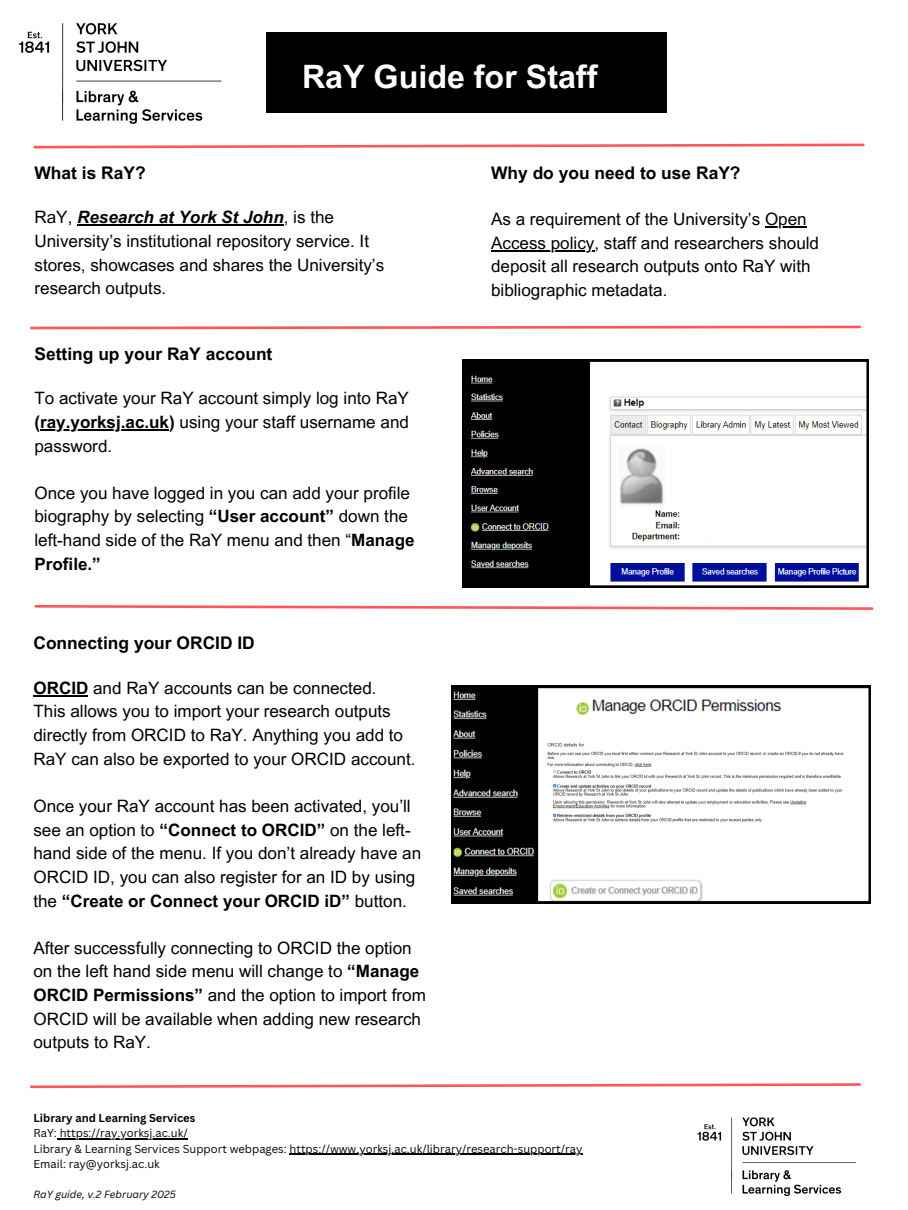
<style>
.page{position:relative;width:908px;height:1210px;background:#fff}
.page>*{position:absolute;margin:0;border:0;box-sizing:border-box;transform-origin:0 0}
.t1{font:700 32.2px "Arial MT Pro";color:#fff}
.t2{font:700 17.39px "Arial MT Pro";color:#000}
.t3{font:17.04px/23.6px "Arial MT Pro";color:#000}
.t4{font:11.2px "Canva Sans";color:#000}
.t5{font:700 11.2px "Canva Sans";color:#000}
.t6{font:italic 10.15px "Canva Sans";color:#000}
.s1{font-weight:700;font-style:italic}
.s2{font-weight:700}
</style>
<div class="page">
<svg style="left:34px;top:605px;width:840px;height:5px"></svg>
<svg style="left:30px;top:325px;width:831px;height:5px"></svg>
<img style="left:697px;top:1117px;width:159px;height:80px">
<svg style="left:30px;top:1083px;width:831px;height:6px"></svg>
<img style="left:19px;top:23px;width:203px;height:101px">
<div style="left:266px;top:32px;width:401px;height:81px;background:#000"></div>
<svg style="left:33px;top:143px;width:832px;height:6px"></svg>
<svg style="left:462px;top:359px;width:406px;height:228px"></svg>
<svg style="left:451px;top:686px;width:419px;height:217px"></svg>
<hr style="left:33px;top:695px;width:55px;height:1px;background:#000">
<hr style="left:40px;top:429px;width:129px;height:1px;background:#000">
<hr style="left:77px;top:224px;width:207px;height:2px;background:#000">
<hr style="left:764px;top:226px;width:42px;height:2px;background:#000">
<hr style="left:491px;top:250px;width:103px;height:1px;background:#000">
<hr style="left:57px;top:1138px;width:131px;height:1px;background:#000">
<hr style="left:289px;top:1153px;width:276px;height:1px;background:#000">
<svg style="left:565px;top:1153px;width:17px;height:1px"></svg>
<p class="t1" style="left:298px;top:60px;width:297px">RaY Guide for Staff</p>
<h3 class="t1" style="left:302px;top:64px;width:297px">RaY Guide for Staff</h3>
<h2 class="t2" style="left:34px;top:166px;width:113px">What is RaY?</h2>
<h3 class="t3" style="left:34px;top:208px;width:351px">RaY, <span class="s1">Research at York St John</span>, is the University’s institutional repository service. It stores, showcases and shares the University’s research outputs.</h3>
<h3 class="t2" style="left:34px;top:347px;width:239px">Setting up your RaY account</h3>
<h2 class="t3" style="left:34px;top:388px;width:376px">To activate your RaY account simply log into RaY <span class="s2">(ray.yorksj.ac.uk)</span> using your staff username and</h2>
<h3 class="t3" style="left:34px;top:436px;width:79px">password.</h3>
<h3 class="t3" style="left:34px;top:483px;width:377px">Once you have logged in you can add your profile biography by selecting <span class="s2">“User account”</span> down the</h3>
<p class="t3" style="left:34px;top:530px;width:381px">left-hand side of the RaY menu and then “<span class="s2">Manage<br>Profile.”</span></p>
<h1 class="t2" style="left:33px;top:636px;width:223px">Connecting your ORCID ID</h1>
<h1 class="t3" style="left:33px;top:678px;width:383px"><span class="s2">ORCID</span> and RaY accounts can be connected.<br>This allows you to import your research outputs directly from ORCID to RaY. Anything you add to RaY can also be exported to your ORCID account.</h1>
<p class="t3" style="left:33px;top:796px;width:389px">Once your RaY account has been activated, you’ll see an option to <span class="s2">“Connect to ORCID”</span> on the left&shy;hand side of the menu. If you don’t already have an ORCID ID, you can also register for an ID by using the <span class="s2">“Create or Connect your ORCID iD”</span> button.</p>
<h2 class="t3" style="left:33px;top:938px;width:394px">After successfully connecting to ORCID the option on the left hand side menu will change to <span class="s2">“Manage ORCID Permissions”</span> and the option to import from ORCID will be available when adding new research outputs to RaY.</h2>
<h3 class="t2" style="left:491px;top:166px;width:251px">Why do you need to use RaY?</h3>
<p class="t3" style="left:491px;top:209px;width:317px">As a requirement of the University’s Open</p>
<h2 class="t3" style="left:491px;top:233px;width:329px">Access policy, staff and researchers should deposit all research outputs onto RaY with bibliographic metadata.</h2>
<h3 class="t5" style="left:33px;top:1110px;width:163px">Library and Learning Services</h3>
<h3 class="t4" style="left:33px;top:1125px;width:156px">RaY: https://ray.yorksj.ac.uk/</h3>
<p class="t4" style="left:33px;top:1141px;width:550px">Library &amp; Learning Services Support webpages: https://www.yorksj.ac.uk/library/research-support/ray</p>
<p class="t4" style="left:33px;top:1156px;width:128px">Email: ray@yorksj.ac.uk</p>
<p class="t6" style="left:33px;top:1187px;width:144px">RaY guide, v.2 February 2025</p>
</div>
